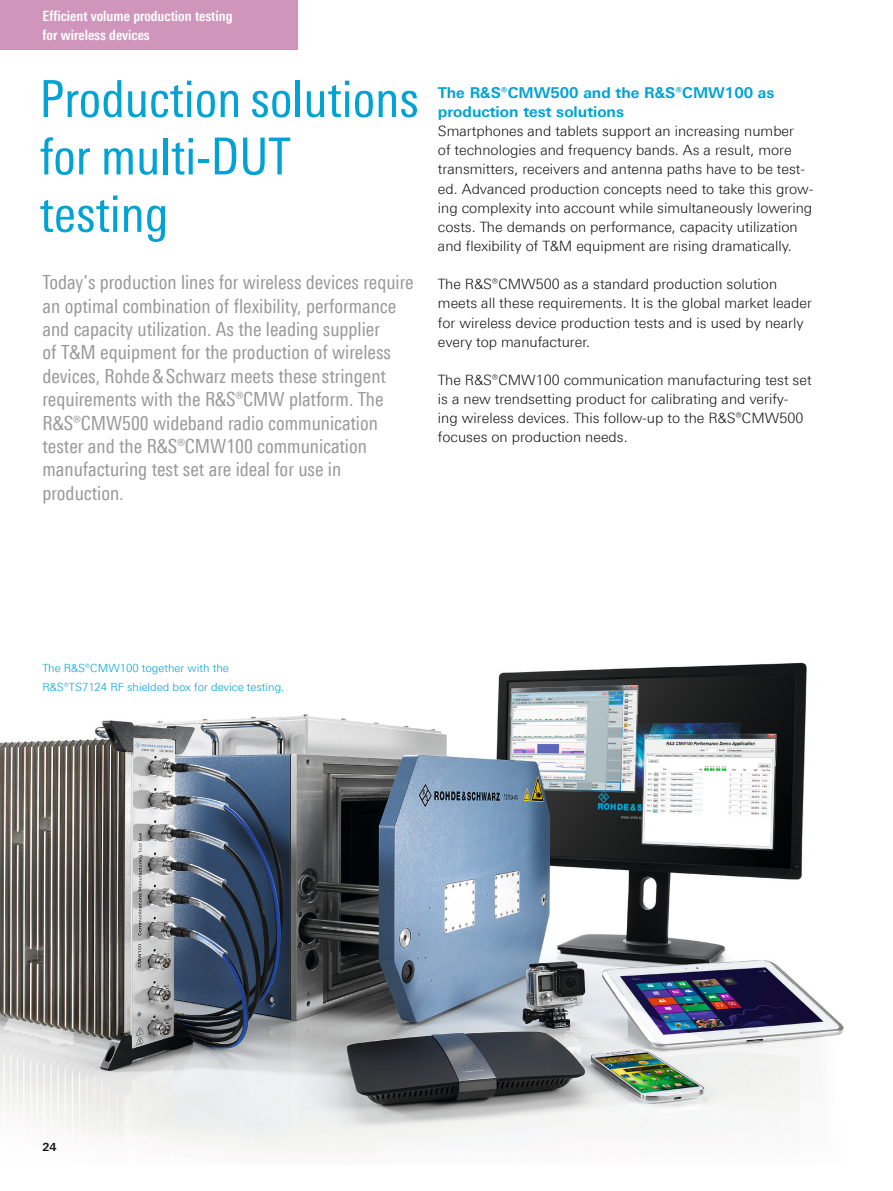
<style>
.page{position:relative;width:893px;height:1191px;background:#fff}
.page>*{position:absolute;margin:0;border:0;box-sizing:border-box;transform-origin:0 0}
.t1{font:51px/57.4px "Linotype Univers 420 Cn";color:#00a3d3}
.t2{font:19.5px/23.4px "Linotype Univers 420 Cn";color:#999}
.t3{font:700 15px/19.2px "Linotype Univers 630";color:#00a3d3}
.t4{font:300 14.25px/19.2px "Linotype Univers 330";color:#131413}
.t5{font:700 14.25px/19px "Linotype Univers 620 Cn";color:#fff}
.t6{font:300 11.25px/19.2px "Linotype Univers 330";color:#00a3d3}
.t7{font:700 11.25px "Linotype Univers 630";color:#131413}
</style>
<div class="page">
<div style="left:0;top:0;width:298px;height:50px;background:#cf95bb"></div>
<img style="left:0;top:662px;width:844px;height:491px">
<p class="t5" style="left:43px;top:6px;width:191px">Efficient volume production testing for wireless devices</p>
<h1 class="t1" style="left:40px;top:70px;width:381px">Production solutions for multi‑DUT testing</h1>
<p class="t3" style="left:438px;top:83px;width:338px">The R&amp;S®CMW500 and the R&amp;S®CMW100 as production test solutions</p>
<p class="t4" style="left:438px;top:121px;width:377px">Smartphones and tablets support an increasing number<br>of technologies and frequency bands. As a result, more transmitters, receivers and antenna paths have to be test&shy;ed. Advanced production concepts need to take this grow&shy;ing complexity into account while simultaneously lowering costs. The demands on performance, capacity utilization and flexibility of T&amp;M equipment are rising dramatically.</p>
<p class="t4" style="left:438px;top:274px;width:375px">The R&amp;S®CMW500 as a standard production solution meets all these requirements. It is the global market leader for wireless device production tests and is used by nearly every top manufacturer.</p>
<p class="t4" style="left:438px;top:370px;width:375px">The R&amp;S®CMW100 communication manufacturing test set is a new trendsetting product for calibrating and verify&shy;ing wireless devices. This follow-up to the R&amp;S®CMW500 focuses on production needs.</p>
<p class="t2" style="left:43px;top:270px;width:373px">Today’s production lines for wireless devices require an optimal combination of flexibility, performance and capacity utilization. As the leading supplier<br>of T&amp;M equipment for the production of wireless devices, Rohde&amp;Schwarz meets these stringent requirements with the R&amp;S®CMW platform. The R&amp;S®CMW500 wideband radio communication tester and the R&amp;S®CMW100 communication manufacturing test set are ideal for use in production.</p>
<p class="t6" style="left:43px;top:658px;width:243px">The R&amp;S®CMW100 together with the<br>R&amp;S®TS7124 RF shielded box for device testing.</p>
<p class="t7" style="left:43px;top:1139px;width:16px">24</p>
</div>
